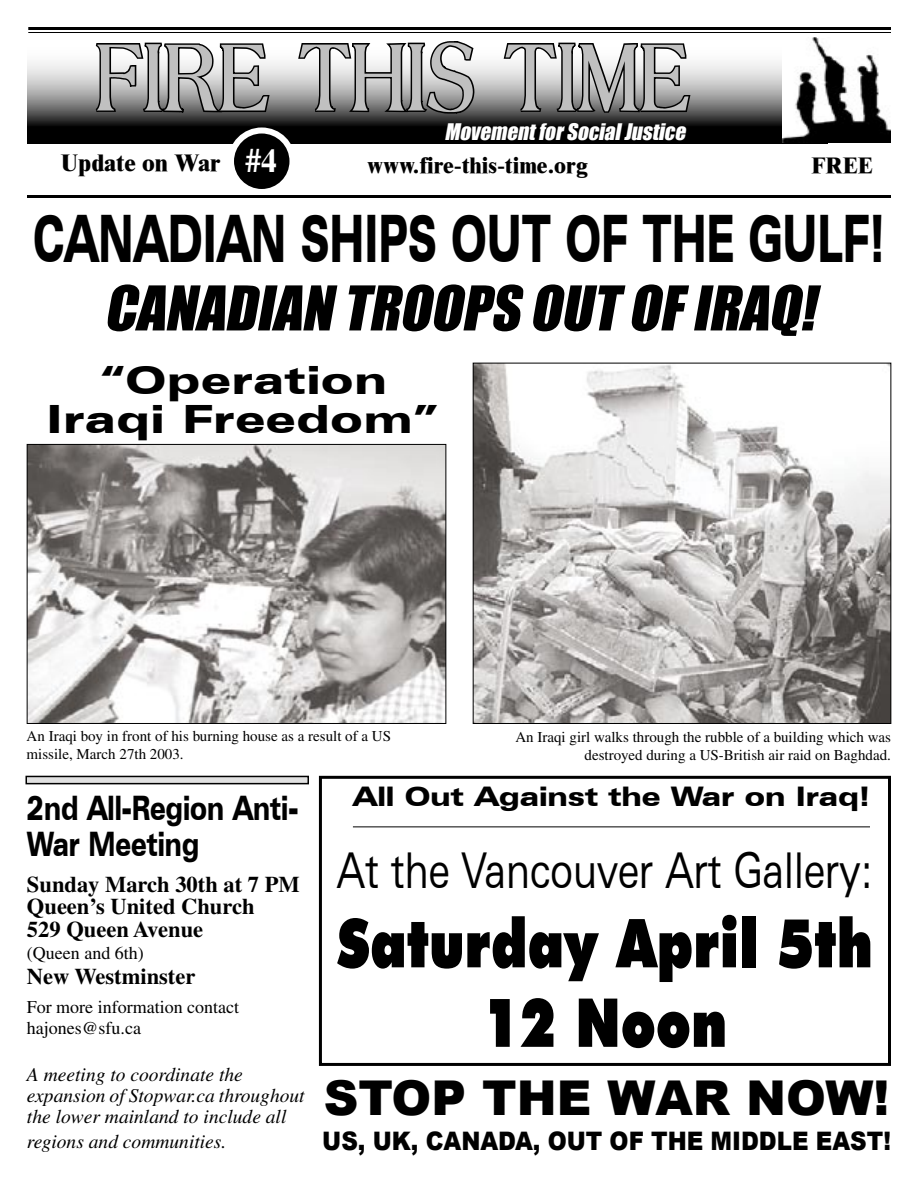
<style>
.page{position:relative;width:918px;height:1188px;background:#fff}
.page>*{position:absolute;margin:0;border:0;box-sizing:border-box;transform-origin:0 0}
.t1{font:700 105.75px "Agate";letter-spacing:.01em;color:#c0c0c0;scale:.67 1}
.t2{font:900 67.5px "Futura BT";color:#000;scale:.8 1}
.t3{font:900 expanded 65.7px "Zurich BT";color:#000;scale:.57 1}
.t4{font:italic 57px "Impact";color:#000}
.t5{font:expanded 49.5px "Zurich BT";color:#000;scale:.67 1}
.t6{font:900 48px "Arial";color:#000}
.t7{font:900 expanded 39px "Zurich BT";letter-spacing:.02em;color:#000;scale:1.1 1}
.t8{font:900 expanded 33.75px/36px "Zurich BT";color:#000;scale:.67 1}
.t9{font:700 33px "Times";color:#fff;scale:.95 1}
.t10{font:900 expanded 27px "Zurich BT";color:#000}
.t11{font:900 25.5px "Arial";color:#000;scale:.9 1}
.t12{font:800 24px "Times New Roman";color:#000}
.t13{font:700 22.5px "Times";color:#000}
.t14{font:800 22.5px "Times New Roman";color:#000}
.t15{font:italic 21px "Impact";color:#fff}
.t16{font:italic 19.5px/21px "Times";color:#000}
.t17{font:18px/21.6px "Times";color:#000}
.t18{font:15px/18px "Times";color:#000}
</style>
<div class="page">
<div style="left:319px;top:776px;width:572px;height:290px;border:3px solid #000"></div>
<hr style="left:353px;top:826px;width:517px;height:1px;background:#000">
<svg style="left:27px;top:62px;width:756px;height:81px;background:#454545"></svg>
<hr style="left:27px;top:195px;width:864px;height:3px;background:#000">
<hr style="left:28px;top:27px;width:863px;height:3px;background:#000">
<hr style="left:28px;top:32px;width:863px;height:1px;background:#000">
<svg style="left:80px;top:42px;width:191px;height:74px"></svg>
<svg style="left:291px;top:41px;width:185px;height:74px"></svg>
<svg style="left:496px;top:42px;width:196px;height:73px"></svg>
<img style="left:783px;top:37px;width:108px;height:106px">
<div style="left:231px;top:130px;width:62px;height:62px;background:#000;border-radius:50%"></div>
<div style="left:228px;top:128px;width:68px;height:67px;border:6px solid #fff;border-radius:50%"></div>
<img style="left:29px;top:446px;width:415px;height:276px">
<div style="left:27px;top:444px;width:419px;height:280px;border:1px solid #000"></div>
<img style="left:475px;top:365px;width:414px;height:357px">
<div style="left:473px;top:363px;width:418px;height:361px;border:1px solid #000"></div>
<div style="left:26px;top:776px;width:282px;height:8px;background:#e1e1e1"></div>
<div style="left:25px;top:776px;width:284px;height:8px;border:2px solid #000"></div>
<p class="t1" style="left:95px;top:34px;width:889px">FIRE THIS TIME</p>
<p class="t9" style="left:245px;top:141px;width:35px">#4</p>
<p class="t15" style="left:445px;top:115px;width:248px">MovementforSocialJustice</p>
<p class="t12" style="left:61px;top:149px;width:161px">Update on War</p>
<p class="t14" style="left:367px;top:152px;width:222px">www.fire-this-time.org</p>
<p class="t14" style="left:812px;top:152px;width:63px">FREE</p>
<p class="t3" style="left:33px;top:200px;width:1496px">CANADIAN SHIPS OUT OF THE GULF!</p>
<p class="t4" style="left:104px;top:264px;width:727px">CANADIAN TROOPS OUTOFIRAQ!</p>
<p class="t7" style="left:99px;top:357px;width:263px">“Operation</p>
<p class="t7" style="left:47px;top:396px;width:359px">Iraqi Freedom”</p>
<p class="t18" style="left:27px;top:727px;width:366px">An Iraqi boy in front of his burning house as a result of a US missile, March 27th 2003.</p>
<p class="t18" style="left:515px;top:728px;width:377px;text-align:right">An Iraqi girl walks through the rubble of a building which was destroyed during a US-British air raid on Baghdad.</p>
<p class="t8" style="left:27px;top:790px;width:406px">2nd All-Region Anti-<br>War Meeting</p>
<p class="t13" style="left:27px;top:871px;width:274px">Sunday March 30th at 7 PM</p>
<p class="t13" style="left:27px;top:893px;width:229px">Queen’s United Church</p>
<p class="t13" style="left:27px;top:916px;width:178px">529 Queen Avenue</p>
<p class="t17" style="left:27px;top:942px;width:118px">(Queen and 6th)</p>
<p class="t13" style="left:27px;top:963px;width:170px">New Westminster</p>
<p class="t17" style="left:27px;top:996px;width:214px">For more information contact hajones@sfu.ca</p>
<p class="t16" style="left:27px;top:1064px;width:279px">A meeting to coordinate the expansion of Stopwar.ca throughout the lower mainland to include all</p>
<p class="t16" style="left:27px;top:1131px;width:201px">regions and communities.</p>
<p class="t10" style="left:353px;top:781px;width:519px">All Out Against the War on Iraq!</p>
<p class="t5" style="left:337px;top:841px;width:802px">At the Vancouver Art Gallery:</p>
<p class="t2" style="left:337px;top:902px;width:671px">Saturday April 5th</p>
<p class="t2" style="left:483px;top:982px;width:307px">12 Noon</p>
<p class="t6" style="left:324px;top:1063px;width:567px">STOP THE WAR NOW!</p>
<p class="t11" style="left:322px;top:1122px;width:633px">US, UK, CANADA, OUT OF THE MIDDLE EAST!</p>
</div>
